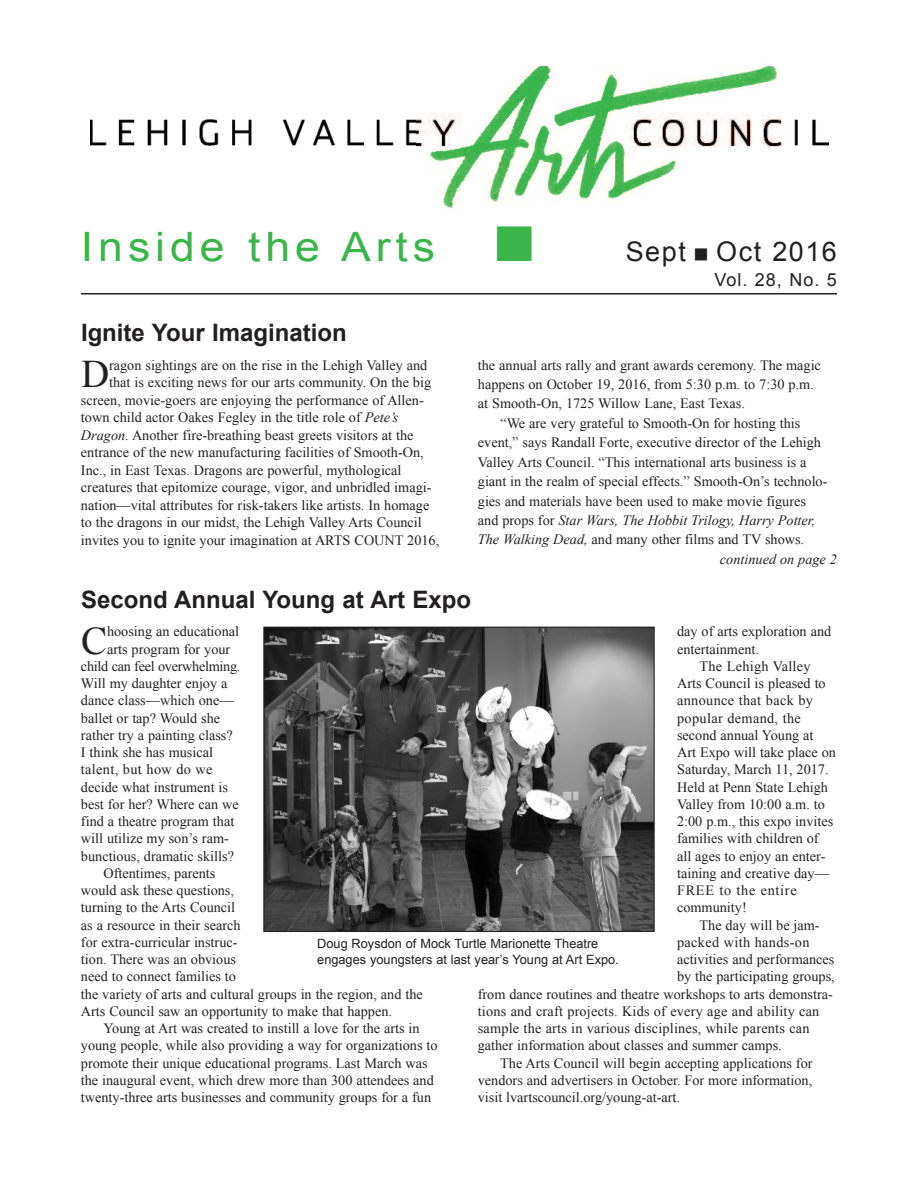
<style>
.page{position:relative;width:918px;height:1188px;background:#fff}
.page>*{position:absolute;margin:0;border:0;box-sizing:border-box;transform-origin:0 0}
.t1{font:40.5px "Arial";letter-spacing:.11em;color:#3ab54a;scale:1.1 1}
.t2{font:39.15px "Times New Roman";color:#231f20}
.t3{font:27px "Arial";letter-spacing:.055em;color:#231f20}
.t4{font:700 24px "Arial";color:#231f20}
.t5{font:18px "Arial";letter-spacing:.055em;color:#231f20}
.t6{font:14.25px/17.2px "Times New Roman";color:#231f20}
.t7{font:14.25px "Times New Roman";letter-spacing:.025em;color:#231f20}
.t8{font:14.25px "Times New Roman";letter-spacing:-.02em;color:#231f20}
.t9{font:italic 14.25px "Times New Roman";color:#231f20}
.t10{font:12.75px/15.9px "Arial";color:#231f20}
.s1{font-style:italic}
</style>
<div class="page">
<hr style="left:81px;top:293px;width:756px;height:1px;background:#231f20">
<img style="left:265px;top:629px;width:388px;height:301px">
<div style="left:263px;top:627px;width:392px;height:305px;border:1px solid #231f20"></div>
<img style="left:91px;top:119px;width:737px;height:27px">
<img style="left:416px;top:60px;width:367px;height:150px">
<h1 class="t1" style="left:81px;top:224px;width:323px">Inside the Arts</h1>
<h3 class="t4" style="left:81px;top:320px;width:267px">Ignite Your Imagination</h3>
<h2 class="t2" style="left:81px;top:352px;width:30px">D</h2>
<p class="t6" style="left:109px;top:356px;width:320px">ragon sightings are on the rise in the Lehigh Valley and</p>
<p class="t6" style="left:109px;top:374px;width:324px">that is exciting news for our arts community. On the big</p>
<p class="t6" style="left:81px;top:391px;width:344px">screen, movie-goers are enjoying the performance of Allen-</p>
<p class="t6" style="left:81px;top:409px;width:319px">town child actor Oakes Fegley in the title role of <span class="s1">Pete’s</span></p>
<p class="t6" style="left:81px;top:426px;width:334px"><span class="s1">Dragon.</span> Another fire-breathing beast greets visitors at the</p>
<p class="t6" style="left:81px;top:444px;width:344px">entrance of the new manufacturing facilities of Smooth-On,</p>
<p class="t6" style="left:81px;top:461px;width:322px">Inc., in East Texas. Dragons are powerful, mythological</p>
<p class="t6" style="left:81px;top:479px;width:352px">creatures that epitomize courage, vigor, and unbridled imagi-</p>
<p class="t6" style="left:81px;top:496px;width:350px">nation—vital attributes for risk-takers like artists. In homage</p>
<p class="t6" style="left:81px;top:514px;width:342px">to the dragons in our midst, the Lehigh Valley Arts Council</p>
<p class="t6" style="left:81px;top:531px;width:360px">invites you to ignite your imagination at ARTS COUNT 2016,</p>
<h3 class="t3" style="left:626px;top:237px;width:213px">Sept Oct 2016</h3>
<p class="t5" style="left:714px;top:269px;width:124px">Vol. 28, No. 5</p>
<p class="t6" style="left:478px;top:355px;width:345px;line-height:19.5px">the annual arts rally and grant awards ceremony. The magic happens on October 19, 2016, from 5:30 p.m. to 7:30 p.m. at Smooth-On, 1725 Willow Lane, East Texas.</p>
<p class="t6" style="left:478px;top:413px;width:351px;line-height:19.5px;text-indent:22px">“We are very grateful to Smooth-On for hosting this event,” says Randall Forte, executive director of the Lehigh Valley Arts Council. “This international arts business is a giant in the realm of special effects.” Smooth-On’s technolo&shy;gies and materials have been used to make movie figures and props for <span class="s1">Star Wars, The Hobbit Trilogy, Harry Potter, The Walking Dead,</span> and many other films and TV shows.</p>
<p class="t9" style="left:720px;top:551px;width:119px">continued on page 2</p>
<h3 class="t4" style="left:81px;top:587px;width:392px">Second Annual Young at Art Expo</h3>
<p class="t6" style="left:677px;top:623px;width:156px">day of arts exploration and entertainment.</p>
<p class="t6" style="left:677px;top:658px;width:160px;text-indent:22px">The Lehigh Valley<br>Arts Council is pleased to announce that back by popular demand, the second annual Young at<br>Art Expo will take place on<br>Saturday, March 11, 2017.<br>Held at Penn State Lehigh<br>Valley from 10:00 a.m. to<br>2:00 p.m., this expo invites families with children of all ages to enjoy an enter&shy;taining and creative day—<br>FREE to the entire community!</p>
<p class="t6" style="left:700px;top:916px;width:122px">The day will be jam-</p>
<p class="t7" style="left:677px;top:934px;width:134px">packed with hands-on</p>
<p class="t6" style="left:677px;top:951px;width:159px">activities and performances</p>
<p class="t6" style="left:677px;top:968px;width:159px">by the participating groups,</p>
<p class="t6" style="left:478px;top:985px;width:357px">from dance routines and theatre workshops to arts demonstra-</p>
<p class="t6" style="left:478px;top:1003px;width:343px">tions and craft projects. Kids of every age and ability can</p>
<p class="t6" style="left:478px;top:1020px;width:333px">sample the arts in various disciplines, while parents can</p>
<p class="t6" style="left:478px;top:1037px;width:306px">gather information about classes and summer camps.</p>
<p class="t6" style="left:500px;top:1054px;width:314px">The Arts Council will begin accepting applications for</p>
<p class="t6" style="left:478px;top:1072px;width:336px">vendors and advertisers in October. For more information,</p>
<p class="t6" style="left:478px;top:1089px;width:204px">visit lvartscouncil.org/young-at-art.</p>
<h2 class="t2" style="left:81px;top:619px;width:28px">C</h2>
<p class="t6" style="left:107px;top:623px;width:134px">hoosing an educational</p>
<p class="t6" style="left:107px;top:640px;width:125px">arts program for your</p>
<p class="t8" style="left:81px;top:658px;width:161px">child can feel overwhelming.</p>
<p class="t6" style="left:81px;top:675px;width:148px">Will my daughter enjoy a</p>
<p class="t6" style="left:81px;top:692px;width:154px">dance class—which one—</p>
<p class="t6" style="left:81px;top:709px;width:141px">ballet or tap? Would she</p>
<p class="t6" style="left:81px;top:727px;width:153px">rather try a painting class?</p>
<p class="t6" style="left:81px;top:744px;width:134px">I think she has musical</p>
<p class="t7" style="left:81px;top:762px;width:133px">talent, but how do we</p>
<p class="t6" style="left:81px;top:778px;width:149px">decide what instrument is</p>
<p class="t6" style="left:81px;top:796px;width:159px">best for her? Where can we</p>
<p class="t6" style="left:81px;top:813px;width:155px">find a theatre program that</p>
<p class="t6" style="left:81px;top:830px;width:149px">will utilize my son’s ram-</p>
<p class="t6" style="left:81px;top:847px;width:155px">bunctious, dramatic skills?</p>
<p class="t6" style="left:103px;top:865px;width:113px">Oftentimes, parents</p>
<p class="t6" style="left:81px;top:882px;width:155px">would ask these questions,</p>
<p class="t6" style="left:81px;top:899px;width:156px">turning to the Arts Council</p>
<p class="t6" style="left:81px;top:916px;width:161px">as a resource in their search</p>
<p class="t6" style="left:81px;top:934px;width:158px">for extra-curricular instruc-</p>
<p class="t6" style="left:81px;top:951px;width:157px">tion. There was an obvious</p>
<p class="t6" style="left:81px;top:968px;width:156px">need to connect families to</p>
<p class="t6" style="left:81px;top:985px;width:343px">the variety of arts and cultural groups in the region, and the</p>
<p class="t6" style="left:81px;top:1003px;width:313px">Arts Council saw an opportunity to make that happen.</p>
<p class="t6" style="left:103px;top:1020px;width:318px">Young at Art was created to instill a love for the arts in</p>
<p class="t6" style="left:81px;top:1037px;width:358px">young people, while also providing a way for organizations to</p>
<p class="t6" style="left:81px;top:1054px;width:348px">promote their unique educational programs. Last March was</p>
<p class="t6" style="left:81px;top:1072px;width:354px">the inaugural event, which drew more than 300 attendees and</p>
<p class="t6" style="left:81px;top:1089px;width:352px">twenty-three arts businesses and community groups for a fun</p>
<p class="t10" style="left:317px;top:935px;width:303px">Doug Roysdon of Mock Turtle Marionette Theatre engages youngsters at last year’s Young at Art Expo.</p>
</div>
